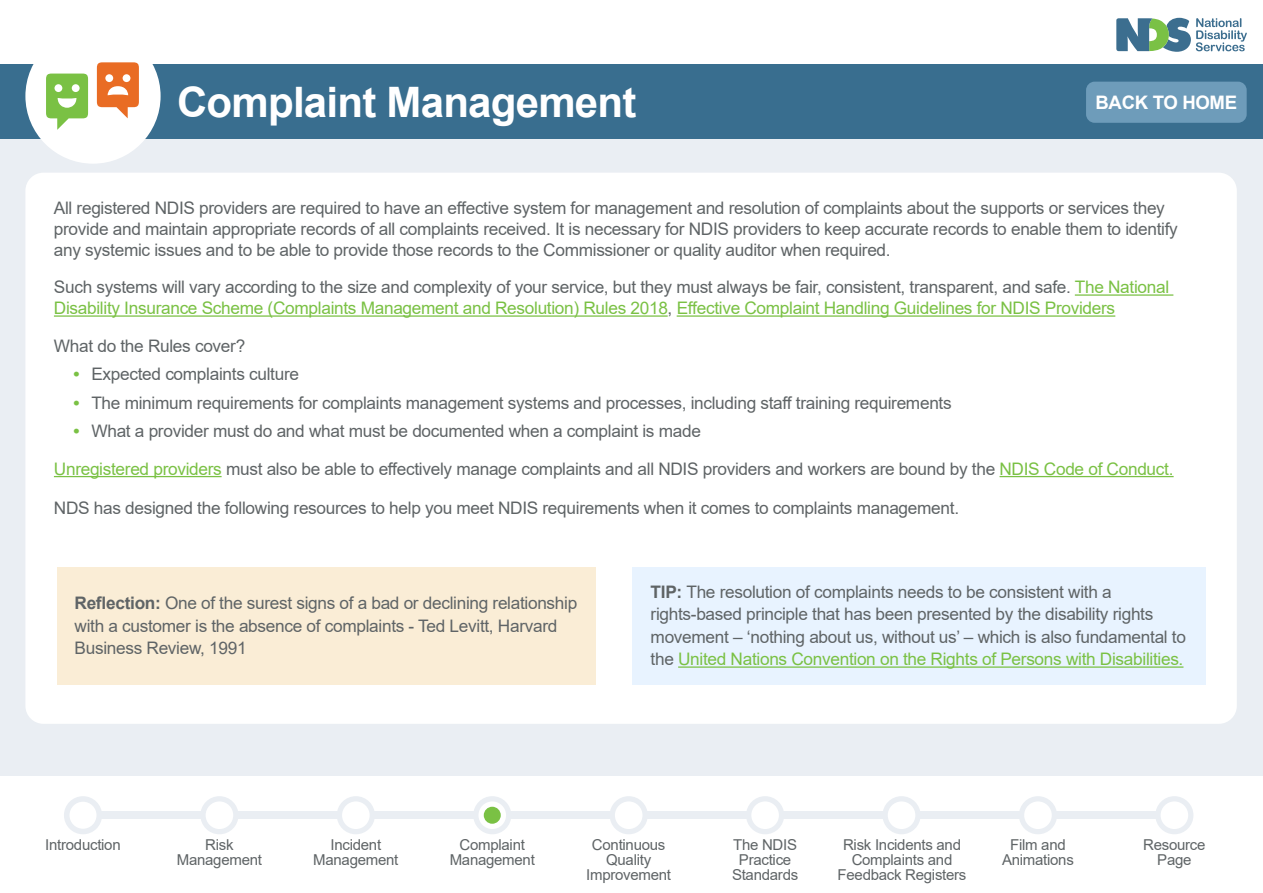
<style>
.page{position:relative;width:1263px;height:893px;background:#fff}
.page>*{position:absolute;margin:0;border:0;box-sizing:border-box;transform-origin:0 0}
.t1{font:700 42px "Arial";letter-spacing:-.02em;color:#fff}
.t2{font:700 18.6px "Arial";letter-spacing:-.02em;color:#fff}
.t3{font:17.25px/22.5px "Arial";letter-spacing:-.02em;color:#5f6466}
.t4{font:17.25px/21px "Arial";letter-spacing:-.02em;color:#7ac144}
.t5{font:15px/15px "Arial";letter-spacing:-.02em;color:#5f6466;text-align:center}
.s1{color:#5f6466}
.s2{font-weight:700;color:#7ac144}
.s3{color:#7ac144}
.s4{font-weight:700}
</style>
<div class="page">
<div style="left:0;top:71px;width:1263px;height:704px;background:#eaeef3"></div>
<svg style="left:1116px;top:18px;width:131px;height:34px"></svg>
<div style="left:0;top:64px;width:1263px;height:75px;background:#396e8f"></div>
<div style="left:200px;top:796px;width:38px;height:38px;border:10px solid #eaeef3;border-radius:50%"></div>
<div style="left:337px;top:796px;width:38px;height:38px;border:10px solid #eaeef3;border-radius:50%"></div>
<div style="left:473px;top:796px;width:38px;height:38px;border:10px solid #eaeef3;border-radius:50%"></div>
<div style="left:610px;top:796px;width:38px;height:38px;border:10px solid #eaeef3;border-radius:50%"></div>
<div style="left:746px;top:796px;width:38px;height:38px;border:10px solid #eaeef3;border-radius:50%"></div>
<div style="left:882px;top:796px;width:38px;height:38px;border:10px solid #eaeef3;border-radius:50%"></div>
<div style="left:1019px;top:796px;width:38px;height:38px;border:10px solid #eaeef3;border-radius:50%"></div>
<div style="left:1155px;top:796px;width:38px;height:38px;border:10px solid #eaeef3;border-radius:50%"></div>
<div style="left:64px;top:796px;width:38px;height:38px;border:10px solid #eaeef3;border-radius:50%"></div>
<div style="left:75px;top:811px;width:1099px;height:8px;background:#eaeef3"></div>
<div style="left:206px;top:801px;width:27px;height:28px;background:#fff;border-radius:50%"></div>
<div style="left:342px;top:801px;width:28px;height:28px;background:#fff;border-radius:50%"></div>
<div style="left:478px;top:801px;width:28px;height:28px;background:#fff;border-radius:50%"></div>
<div style="left:615px;top:801px;width:27px;height:28px;background:#fff;border-radius:50%"></div>
<div style="left:751px;top:801px;width:28px;height:28px;background:#fff;border-radius:50%"></div>
<div style="left:888px;top:801px;width:27px;height:28px;background:#fff;border-radius:50%"></div>
<div style="left:1024px;top:801px;width:28px;height:28px;background:#fff;border-radius:50%"></div>
<div style="left:1160px;top:801px;width:28px;height:28px;background:#fff;border-radius:50%"></div>
<div style="left:70px;top:802px;width:27px;height:27px;background:#fff;border-radius:50%"></div>
<div style="left:1086px;top:82px;width:161px;height:41px;background:#6e9cba;border-radius:9px"></div>
<div style="left:25px;top:173px;width:1212px;height:551px;background:#fff;border-radius:18px"></div>
<hr style="left:1075px;top:294px;width:98px;height:2px;background:#7ac144">
<hr style="left:54px;top:315px;width:614px;height:2px;background:#7ac144">
<hr style="left:677px;top:315px;width:438px;height:2px;background:#7ac144">
<hr style="left:54px;top:476px;width:168px;height:1px;background:#7ac144">
<hr style="left:999px;top:476px;width:174px;height:1px;background:#7ac144">
<div style="left:25px;top:29px;width:136px;height:135px;background:#fff;border-radius:50%"></div>
<svg style="left:97px;top:62px;width:42px;height:56px"></svg>
<svg style="left:46px;top:74px;width:42px;height:56px"></svg>
<div style="left:484px;top:807px;width:17px;height:17px;background:#7ac144;border-radius:50%"></div>
<div style="left:57px;top:567px;width:538px;height:117px;background:#faedd6"></div>
<div style="left:633px;top:567px;width:573px;height:117px;background:#e8f3ff"></div>
<hr style="left:678px;top:666px;width:505px;height:2px;background:#7ac144">
<h1 class="t1" style="left:177px;top:72px;width:461px">Complaint Management</h1>
<p class="t2" style="left:1095px;top:89px;width:143px">BACK TO HOME</p>
<p class="t3" style="left:54px;top:197px;width:1125px;line-height:21px">All registered NDIS providers are required to have an effective system for management and resolution of complaints about the supports or services they provide and maintain appropriate records of all complaints received. It is necessary for NDIS providers to keep accurate records to enable them to identify any systemic issues and to be able to provide those records to the Commissioner or quality auditor when required.</p>
<p class="t4" style="left:54px;top:277px;width:1117px"><span class="s1">Such systems will vary according to the size and complexity of your service, but they must always be fair, consistent, transparent, and safe.</span> The National<br>Disability Insurance Scheme (Complaints Management and Resolution) Rules 2018<span class="s1">,</span> Effective Complaint Handling Guidelines for NDIS Providers</p>
<p class="t3" style="left:54px;top:334px;width:193px">What do the Rules cover?</p>
<p class="t3" style="left:73px;top:363px;width:227px"><span class="s2">•</span> Expected complaints culture</p>
<p class="t3" style="left:73px;top:391px;width:880px"><span class="s2">•</span> The minimum requirements for complaints management systems and processes, including staff training requirements</p>
<p class="t3" style="left:54px;top:412px;width:1121px;line-height:37.5px;text-indent:20px"><span class="s2">•</span> What a provider must do and what must be documented when a complaint is made<br><span class="s3">Unregistered providers</span> must also be able to effectively manage complaints and all NDIS providers and workers are bound by the <span class="s3">NDIS Code of Conduct.</span></p>
<p class="t3" style="left:54px;top:496px;width:907px">NDS has designed the following resources to help you meet NDIS requirements when it comes to complaints management.</p>
<p class="t3" style="left:75px;top:592px;width:504px"><span class="s4">Reflection:</span> One of the surest signs of a bad or declining relationship with a customer is the absence of complaints - Ted Levitt, Harvard<br>Business Review, 1991</p>
<p class="t3" style="left:651px;top:580px;width:537px"><span class="s4">TIP:</span> The resolution of complaints needs to be consistent with a rights-based principle that has been presented by the disability rights movement – ‘nothing about us, without us’ – which is also fundamental to the <span class="s3">United Nations Convention on the Rights of Persons with Disabilities.</span></p>
<p class="t5" style="left:45px;top:838px;width:77px">Introduction</p>
<p class="t5" style="left:177px;top:838px;width:87px">Risk<br>Management</p>
<p class="t5" style="left:313px;top:838px;width:87px">Incident<br>Management</p>
<p class="t5" style="left:450px;top:838px;width:87px">Complaint<br>Management</p>
<p class="t5" style="left:586px;top:838px;width:86px">Continuous<br>Quality<br>Improvement</p>
<p class="t5" style="left:732px;top:838px;width:68px">The NDIS<br>Practice<br>Standards</p>
<p class="t5" style="left:838px;top:838px;width:130px">Risk Incidents and<br>Complaints and<br>Feedback Registers</p>
<p class="t5" style="left:1002px;top:838px;width:73px">Film and<br>Animations</p>
<p class="t5" style="left:1143px;top:838px;width:64px">Resource<br>Page</p>
</div>
